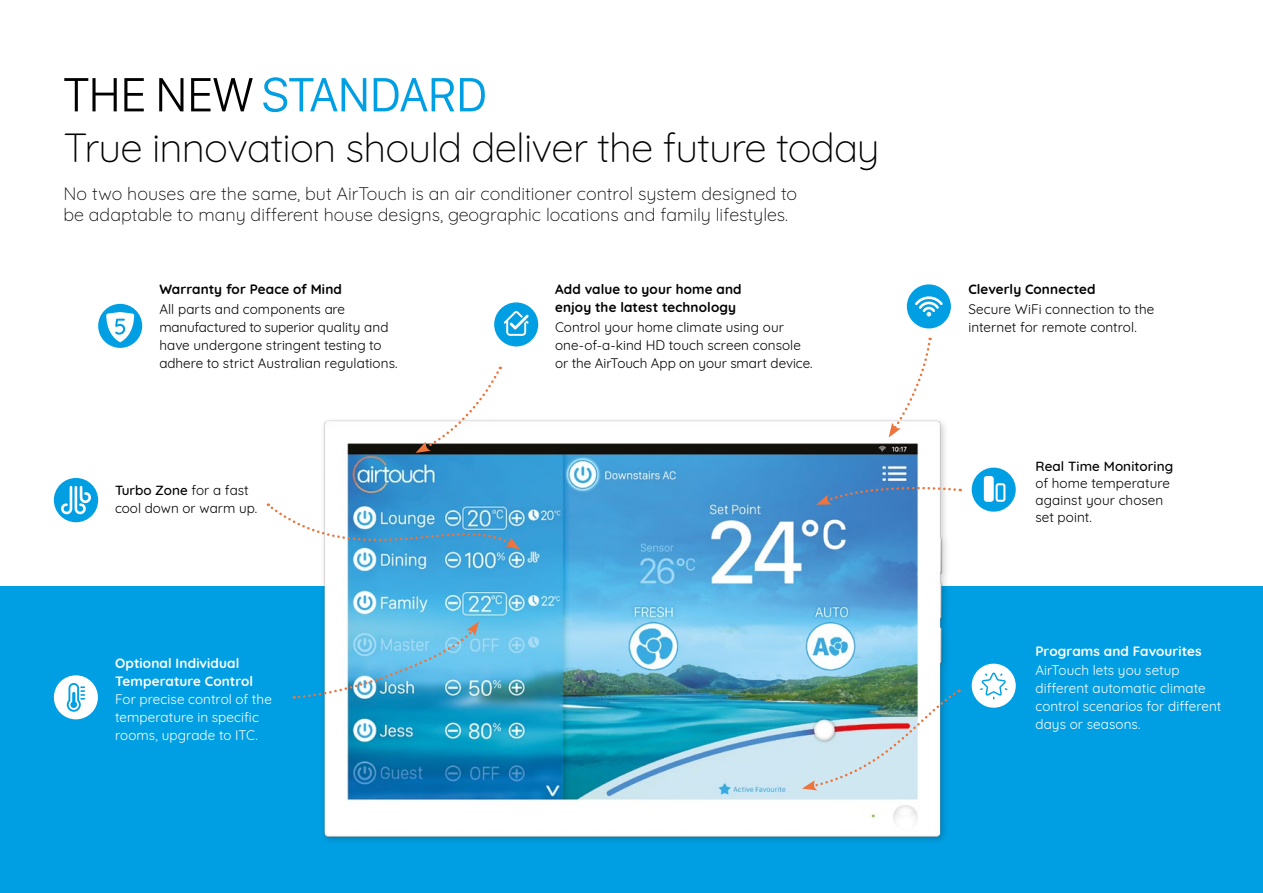
<style>
.page{position:relative;width:1263px;height:893px;background:#fff}
.page>*{position:absolute;margin:0;border:0;box-sizing:border-box;transform-origin:0 0}
.t1{font:49.95px "San Francisco Display";letter-spacing:-.02em;color:#009fe3}
.t2{font:300 40.5px "Quicksand 2011";letter-spacing:-.02em;color:#000}
.t3{font:300 18px/21px "Quicksand 2011";color:#000}
.t4{font:13.5px/18px "Quicksand 2011";letter-spacing:.005em;color:#000}
.t5{font:13.5px/18px "Quicksand 2011";letter-spacing:.005em;color:#fff}
.t6{font:700 13.5px/18px "Quicksand 2011";letter-spacing:.01em;color:#000}
.t7{font:700 13.5px/18px "Quicksand 2011";letter-spacing:.01em;color:#fff}
.t8{font:500 13.5px "Quicksand 2011";letter-spacing:.01em;color:#000}
.s1{font-weight:300;color:#000}
.s2{font-weight:500}
</style>
<div class="page">
<div style="left:0;top:587px;width:1263px;height:306px;background:#009fe3"></div>
<img style="left:308px;top:420px;width:649px;height:421px">
<svg style="left:816px;top:484px;width:145px;height:21px"></svg>
<img style="left:802px;top:690px;width:157px;height:100px">
<svg style="left:294px;top:621px;width:185px;height:79px"></svg>
<svg style="left:268px;top:503px;width:252px;height:70px"></svg>
<svg style="left:889px;top:338px;width:43px;height:100px"></svg>
<svg style="left:416px;top:367px;width:85px;height:86px"></svg>
<div style="left:54px;top:675px;width:44px;height:44px;background:#fff;border-radius:50%"></div>
<svg style="left:67px;top:683px;width:18px;height:29px"></svg>
<div style="left:98px;top:304px;width:44px;height:44px;background:#009fe3;border-radius:50%"></div>
<svg style="left:106px;top:312px;width:28px;height:30px"></svg>
<div style="left:972px;top:664px;width:44px;height:44px;background:#fff;border-radius:50%"></div>
<svg style="left:980px;top:673px;width:27px;height:26px"></svg>
<div style="left:972px;top:468px;width:44px;height:44px;background:#009fe3;border-radius:50%"></div>
<div style="left:984px;top:476px;width:10px;height:26px;background:#fff;border-radius:3px"></div>
<svg style="left:995px;top:483px;width:10px;height:19px"></svg>
<div style="left:907px;top:284px;width:44px;height:44px;background:#009fe3;border-radius:50%"></div>
<svg style="left:915px;top:296px;width:28px;height:20px"></svg>
<div style="left:494px;top:302px;width:44px;height:44px;background:#009fe3;border-radius:50%"></div>
<svg style="left:504px;top:311px;width:25px;height:25px"></svg>
<div style="left:54px;top:478px;width:44px;height:44px;background:#009fe3;border-radius:50%"></div>
<svg style="left:61px;top:486px;width:30px;height:28px"></svg>
<h1 class="t1" style="left:63px;top:64px;width:425px"><span class="s1">THE NEW</span> STANDARD</h1>
<h2 class="t2" style="left:63px;top:116px;width:818px">True innovation should deliver the future today</h2>
<h3 class="t3" style="left:63px;top:181px;width:735px">No two houses are the same, but AirTouch is an air conditioner control system designed to be adaptable to many different house designs, geographic locations and family lifestyles.</h3>
<p class="t6" style="left:159px;top:279px;width:184px">Warranty for Peace of Mind</p>
<p class="t4" style="left:159px;top:299px;width:240px">All parts and components are manufactured to superior quality and have undergone stringent testing to adhere to strict Australian regulations.</p>
<p class="t4" style="left:115px;top:480px;width:144px"><span class="s2">Turbo Zone</span> for a fast cool down or warm up.</p>
<p class="t7" style="left:115px;top:653px;width:140px">Optional Individual<br>Temperature Control</p>
<p class="t5" style="left:115px;top:689px;width:158px">For precise control of the temperature in specific rooms, upgrade to ITC.</p>
<p class="t6" style="left:555px;top:279px;width:188px">Add value to your home and enjoy the latest technology</p>
<p class="t4" style="left:555px;top:317px;width:259px">Control your home climate using our one-of-a-kind HD touch screen console or the AirTouch App on your smart device.</p>
<p class="t6" style="left:968px;top:279px;width:129px">Cleverly Connected</p>
<p class="t4" style="left:968px;top:299px;width:187px">Secure WiFi connection to the internet for remote control.</p>
<p class="t8" style="left:1035px;top:455px;width:139px">Real Time Monitoring</p>
<p class="t4" style="left:1035px;top:473px;width:136px;line-height:17.2px">of home temperature against your chosen set point.</p>
<p class="t7" style="left:1035px;top:641px;width:168px">Programs and Favourites</p>
<p class="t5" style="left:1035px;top:660px;width:187px">AirTouch lets you setup different automatic climate control scenarios for different days or seasons.</p>
</div>
